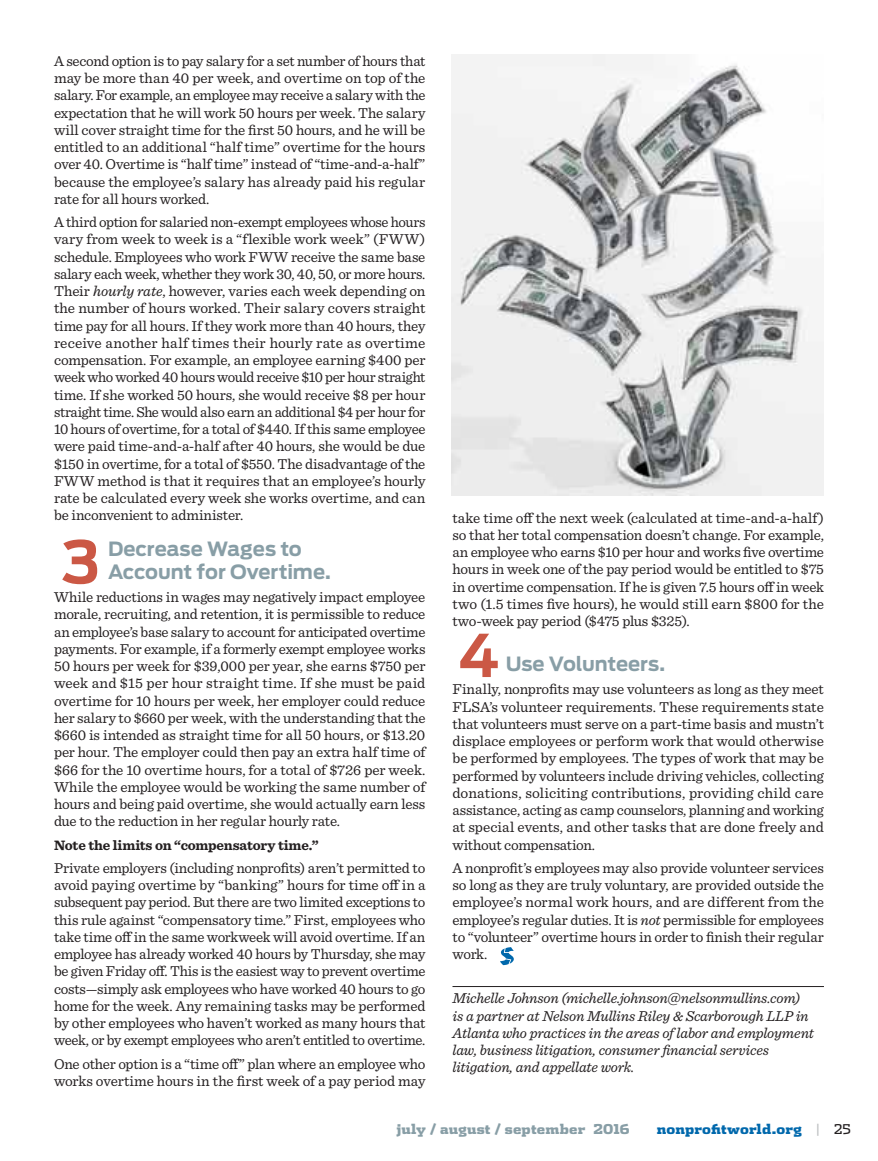
<style>
.page{position:relative;width:878px;height:1161px;background:#fff}
.page>*{position:absolute;margin:0;border:0;box-sizing:border-box;transform-origin:0 0}
.t1{font:700 58.5px "Antenna";color:#cb5845}
.t2{font:700 19.5px/22.5px "Antenna";letter-spacing:-.005em;color:#889ea6}
.t3{font:15px/17.2px "Sentinel";letter-spacing:-.015em;color:#231f20;text-align:justify}
.t4{font:italic 15px/17.2px "Sentinel";letter-spacing:-.015em;color:#231f20}
.t5{font:700 14.25px "Sentinel";letter-spacing:-.01em;color:#231f20}
.t6{font:900 13.5px "Dispatch";letter-spacing:.01em;color:#889ea6}
.t7{font:900 13.5px "Dispatch";letter-spacing:.01em;color:#0068ac}
.s1{font-style:italic}
.s2{font-weight:400;color:#bcbec0}
.s3{font-weight:400;color:#231f20}
</style>
<div class="page">
<hr style="left:452px;top:986px;width:372px;height:1px;background:#231f20">
<svg style="left:500px;top:947px;width:14px;height:18px"></svg>
<img style="left:451px;top:54px;width:373px;height:442px">
<p class="t3" style="left:54px;top:51px;width:373px">A second option is to pay salary for a set number of hours that may be more than 40 per week, and overtime on top of the salary. For example, an employee may receive a salary with the expectation that he will work 50 hours per week. The salary will cover straight time for the first 50 hours, and he will be entitled to an additional “half time” overtime for the hours over 40. Overtime is “half time” instead of “time-and-a-half” because the employee’s salary has already paid his regular rate for all hours worked.</p>
<p class="t3" style="left:54px;top:213px;width:373px">A third option for salaried non-exempt employees whose hours vary from week to week is a “flexible work week” (FWW) schedule. Employees who work FWW receive the same base salary each week, whether they work 30, 40, 50, or more hours.<br>Their <span class="s1">hourly rate</span>, however, varies each week depending on the number of hours worked. Their salary covers straight time pay for all hours. If they work more than 40 hours, they receive another half times their hourly rate as overtime compensation. For example, an employee earning $400 per week who worked 40 hours would receive $10 per hour straight time. If she worked 50 hours, she would receive $8 per hour straight time. She would also earn an additional $4 per hour for 10 hours of overtime, for a total of $440. If this same employee were paid time-and-a-half after 40 hours, she would be due $150 in overtime, for a total of $550. The disadvantage of the FWW method is that it requires that an employee’s hourly rate be calculated every week she works overtime, and can be inconvenient to administer.</p>
<h2 class="t2" style="left:108px;top:538px;width:224px">Decrease Wages to<br>Account for Overtime.</h2>
<p class="t3" style="left:54px;top:588px;width:373px">While reductions in wages may negatively impact employee morale, recruiting, and retention, it is permissible to reduce an employee’s base salary to account for anticipated overtime payments. For example, if a formerly exempt employee works 50 hours per week for $39,000 per year, she earns $750 per week and $15 per hour straight time. If she must be paid overtime for 10 hours per week, her employer could reduce her salary to $660 per week, with the understanding that the $660 is intended as straight time for all 50 hours, or $13.20 per hour. The employer could then pay an extra half time of $66 for the 10 overtime hours, for a total of $726 per week.<br>While the employee would be working the same number of hours and being paid overtime, she would actually earn less due to the reduction in her regular hourly rate.</p>
<p class="t5" style="left:54px;top:834px;width:266px">Note the limits on “compensatory time.”</p>
<p class="t3" style="left:54px;top:858px;width:373px">Private employers (including nonprofits) aren’t permitted to avoid paying overtime by “banking” hours for time off in a subsequent pay period. But there are two limited exceptions to this rule against “compensatory time.” First, employees who take time off in the same workweek will avoid overtime. If an employee has already worked 40 hours by Thursday, she may be given Friday off. This is the easiest way to prevent overtime costs—simply ask employees who have worked 40 hours to go home for the week. Any remaining tasks may be performed by other employees who haven’t worked as many hours that week, or by exempt employees who aren’t entitled to overtime.</p>
<p class="t3" style="left:54px;top:1054px;width:373px">One other option is a “time off” plan where an employee who works overtime hours in the first week of a pay period may</p>
<h1 class="t1" style="left:62px;top:527px;width:40px">3</h1>
<p class="t3" style="left:452px;top:508px;width:373px">take time off the next week (calculated at time-and-a-half) so that her total compensation doesn’t change. For example, an employee who earns $10 per hour and works five overtime hours in week one of the pay period would be entitled to $75 in overtime compensation. If he is given 7.5 hours off in week two (1.5 times five hours), he would still earn $800 for the two-week pay period ($475 plus $325).</p>
<h2 class="t2" style="left:506px;top:653px;width:161px">Use Volunteers.</h2>
<p class="t3" style="left:452px;top:680px;width:373px">Finally, nonprofits may use volunteers as long as they meet FLSA’s volunteer requirements. These requirements state that volunteers must serve on a part-time basis and mustn’t displace employees or perform work that would otherwise be performed by employees. The types of work that may be performed by volunteers include driving vehicles, collecting donations, soliciting contributions, providing child care assistance, acting as camp counselors, planning and working at special events, and other tasks that are done freely and without compensation.</p>
<p class="t3" style="left:452px;top:858px;width:373px">A nonprofit’s employees may also provide volunteer services so long as they are truly voluntary, are provided outside the employee’s normal work hours, and are different from the employee’s regular duties. It is <span class="s1">not</span> permissible for employees to “volunteer” overtime hours in order to finish their regular work.</p>
<p class="t4" style="left:452px;top:989px;width:363px">Michelle Johnson (michelle.johnson@nelsonmullins.com) is a partner at Nelson Mullins Riley &amp; Scarborough LLP in Atlanta who practices in the areas of labor and employment law, business litigation, consumer financial services litigation, and appellate work.</p>
<h1 class="t1" style="left:458px;top:621px;width:42px">4</h1>
<p class="t6" style="left:396px;top:1119px;width:235px">july / august / september 2016</p>
<p class="t7" style="left:656px;top:1119px;width:196px">nonprofitworld.org <span class="s2">|</span> <span class="s3">25</span></p>
</div>
